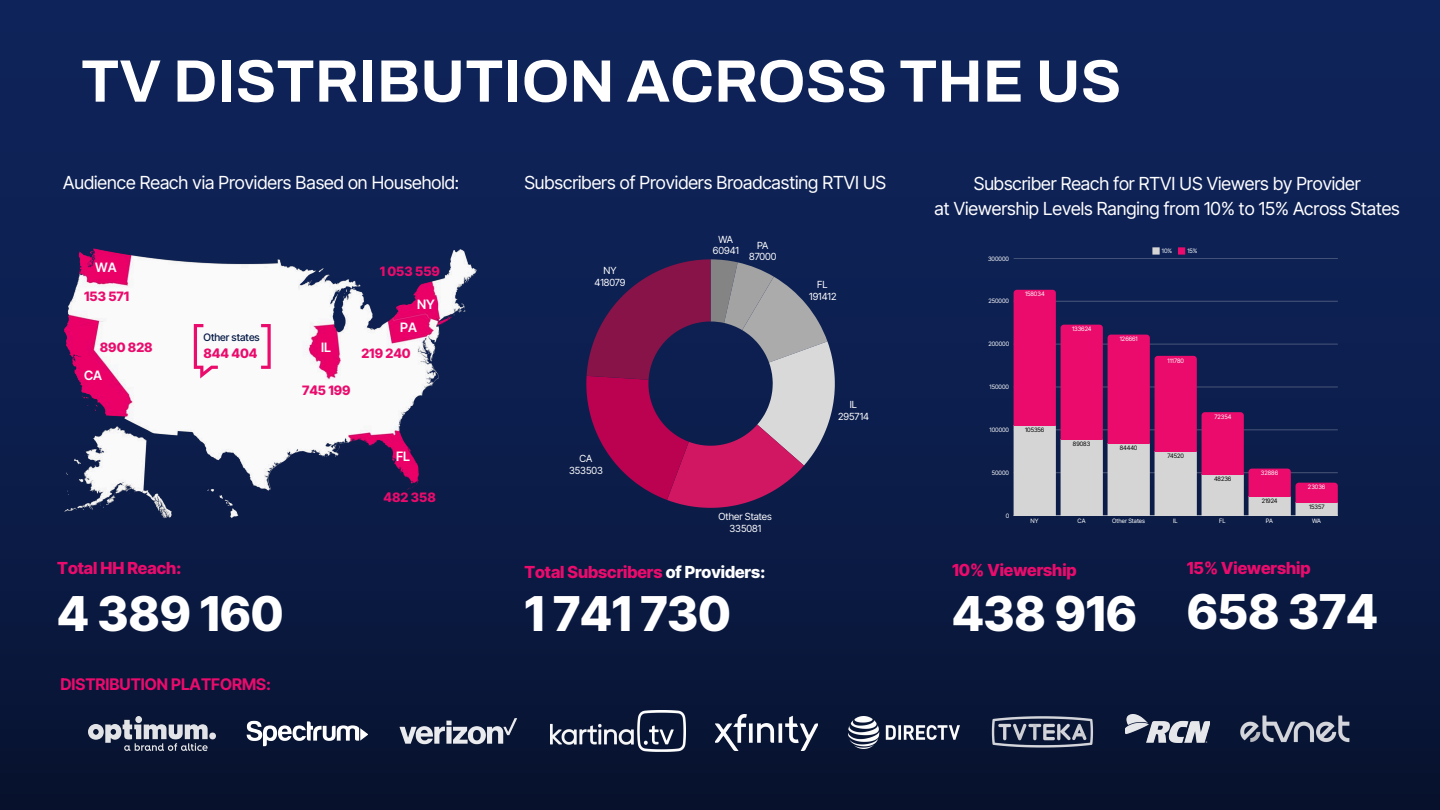
<style>
.page{position:relative;width:1440px;height:810px;background:#fff}
.page>*{position:absolute;margin:0;border:0;box-sizing:border-box;transform-origin:0 0}
.t1{font:700 60px "Archivo";color:#fff}
.t2{font:800 48px "Inter Tight";color:#fff}
.t3{font:18px/24.8px "Inter Tight";color:#fff;text-align:center}
.t4{font:800 16.6px "Inter Tight";color:#ea0b6c}
.t5{font:700 16px "Inter Tight";color:#ea0b6c}
.t6{font:800 13px "Inter Tight";color:#ea0b6c}
.t7{font:600 13px "Inter Tight";color:#fff}
.t8{font:500 10.4px "Inter Tight";color:#031845}
.t9{font:9.8px/11.9px "Inter Tight";color:#fff;text-align:center}
.t10{font:6px "Inter Tight";color:#fff}
.t11{font:6px "Inter Tight";color:#000}
.s1{color:#fff}
</style>
<div class="page">
<img style="left:0;top:0;width:1440px;height:810px">
<img style="left:63px;top:244px;width:419px;height:278px">
<svg style="left:261px;top:324px;width:10px;height:45px"></svg>
<svg style="left:194px;top:324px;width:24px;height:54px"></svg>
<svg style="left:586px;top:259px;width:249px;height:249px;background:#6e3a66"></svg>
<div style="left:1152px;top:247px;width:8px;height:8px;background:#d6d5d5"></div>
<div style="left:1178px;top:247px;width:7px;height:8px;background:#ea0b6c"></div>
<hr style="left:1014px;top:258px;width:324px;height:1px;background:#425178">
<svg style="left:1014px;top:290px;width:324px;height:226px;background:#854177"></svg>
<img style="left:1241px;top:714px;width:108px;height:39px">
<img style="left:716px;top:715px;width:102px;height:35px">
<img style="left:1125px;top:715px;width:85px;height:28px">
<img style="left:848px;top:717px;width:112px;height:31px">
<img style="left:247px;top:721px;width:121px;height:25px">
<img style="left:399px;top:717px;width:121px;height:31px">
<img style="left:89px;top:717px;width:127px;height:33px">
<img style="left:990px;top:716px;width:105px;height:33px">
<img style="left:551px;top:711px;width:134px;height:40px">
<h6 class="t1" style="left:81px;top:49px;width:1042px">TV DISTRIBUTION ACROSS THE US</h6>
<p class="t3" style="left:63px;top:170px;width:397px">Audience Reach via Providers Based on Household:</p>
<p class="t3" style="left:524px;top:170px;width:363px">Subscribers of Providers Broadcasting RTVI US</p>
<h2 class="t3" style="left:935px;top:171px;width:467px">Subscriber Reach for RTVI US Viewers by Provider<br>at Viewership Levels Ranging from 10% to 15% Across States</h2>
<h6 class="t7" style="left:95px;top:259px;width:23px">WA</h6>
<p class="t6" style="left:84px;top:289px;width:47px">153 571</p>
<h6 class="t6" style="left:380px;top:263px;width:62px">1 053 559</h6>
<p class="t7" style="left:417px;top:296px;width:19px">NY</p>
<p class="t9" style="left:595px;top:265px;width:32px">NY<br>418079</p>
<p class="t9" style="left:713px;top:233px;width:28px">WA<br>60941</p>
<p class="t9" style="left:749px;top:239px;width:29px">PA<br>87000</p>
<p class="t9" style="left:809px;top:279px;width:29px">FL<br>191412</p>
<p class="t10" style="left:988px;top:255px;width:23px">300000</p>
<p class="t10" style="left:988px;top:298px;width:22px">250000</p>
<p class="t10" style="left:1025px;top:291px;width:21px">158034</p>
<p class="t10" style="left:1162px;top:247px;width:12px">10%</p>
<p class="t10" style="left:1187px;top:247px;width:12px">15%</p>
<p class="t6" style="left:100px;top:339px;width:54px">890 828</p>
<p class="t8" style="left:204px;top:331px;width:58px">Other states</p>
<h1 class="t6" style="left:204px;top:345px;width:55px">844 404</h1>
<p class="t7" style="left:321px;top:339px;width:11px">IL</p>
<p class="t7" style="left:400px;top:320px;width:18px">PA</p>
<p class="t6" style="left:361px;top:345px;width:51px">219 240</p>
<p class="t10" style="left:988px;top:341px;width:22px">200000</p>
<p class="t10" style="left:1072px;top:326px;width:21px">133624</p>
<p class="t10" style="left:1120px;top:335px;width:19px">126661</p>
<p class="t10" style="left:1168px;top:357px;width:18px">111780</p>
<h4 class="t7" style="left:84px;top:367px;width:20px">CA</h4>
<p class="t6" style="left:302px;top:383px;width:50px">745 199</p>
<p class="t10" style="left:990px;top:383px;width:21px">150000</p>
<p class="t9" style="left:838px;top:399px;width:32px">IL<br>295714</p>
<p class="t10" style="left:1214px;top:413px;width:18px">72354</p>
<p class="t10" style="left:990px;top:426px;width:21px">100000</p>
<p class="t11" style="left:1025px;top:426px;width:21px">105356</p>
<h6 class="t7" style="left:396px;top:448px;width:15px">FL</h6>
<h6 class="t6" style="left:384px;top:489px;width:54px">482 358</h6>
<p class="t9" style="left:569px;top:452px;width:35px">CA<br>353503</p>
<p class="t10" style="left:992px;top:469px;width:19px">50000</p>
<p class="t11" style="left:1073px;top:440px;width:19px">89083</p>
<p class="t11" style="left:1120px;top:444px;width:19px">84440</p>
<p class="t11" style="left:1167px;top:453px;width:18px">74520</p>
<p class="t11" style="left:1214px;top:475px;width:19px">48236</p>
<p class="t10" style="left:1261px;top:469px;width:19px">32886</p>
<p class="t11" style="left:1262px;top:498px;width:17px">21924</p>
<p class="t10" style="left:1308px;top:484px;width:19px">23036</p>
<p class="t11" style="left:1309px;top:503px;width:17px">15357</p>
<p class="t9" style="left:719px;top:510px;width:55px">Other States<br>335081</p>
<p class="t10" style="left:1006px;top:512px;width:5px">0</p>
<p class="t10" style="left:1031px;top:518px;width:10px">NY</p>
<p class="t10" style="left:1078px;top:518px;width:9px">CA</p>
<p class="t10" style="left:1112px;top:518px;width:34px">Other States</p>
<p class="t10" style="left:1173px;top:518px;width:6px">IL</p>
<p class="t10" style="left:1219px;top:518px;width:8px">FL</p>
<p class="t10" style="left:1266px;top:518px;width:8px">PA</p>
<p class="t10" style="left:1312px;top:518px;width:10px">WA</p>
<h6 class="t4" style="left:57px;top:558px;width:126px">Total HH Reach:</h6>
<p class="t4" style="left:524px;top:562px;width:243px">Total Subscribers <span class="s1">of Providers:</span></p>
<p class="t4" style="left:952px;top:560px;width:126px">10% Viewership</p>
<h2 class="t4" style="left:1187px;top:558px;width:125px">15% Viewership</h2>
<p class="t2" style="left:57px;top:585px;width:228px">4 389 160</p>
<h4 class="t2" style="left:524px;top:585px;width:208px">1 741 730</h4>
<h4 class="t2" style="left:952px;top:585px;width:186px">438 916</h4>
<h3 class="t2" style="left:1187px;top:583px;width:193px">658 374</h3>
<h3 class="t5" style="left:60px;top:674px;width:212px">DISTRIBUTION PLATFORMS:</h3>
</div>
